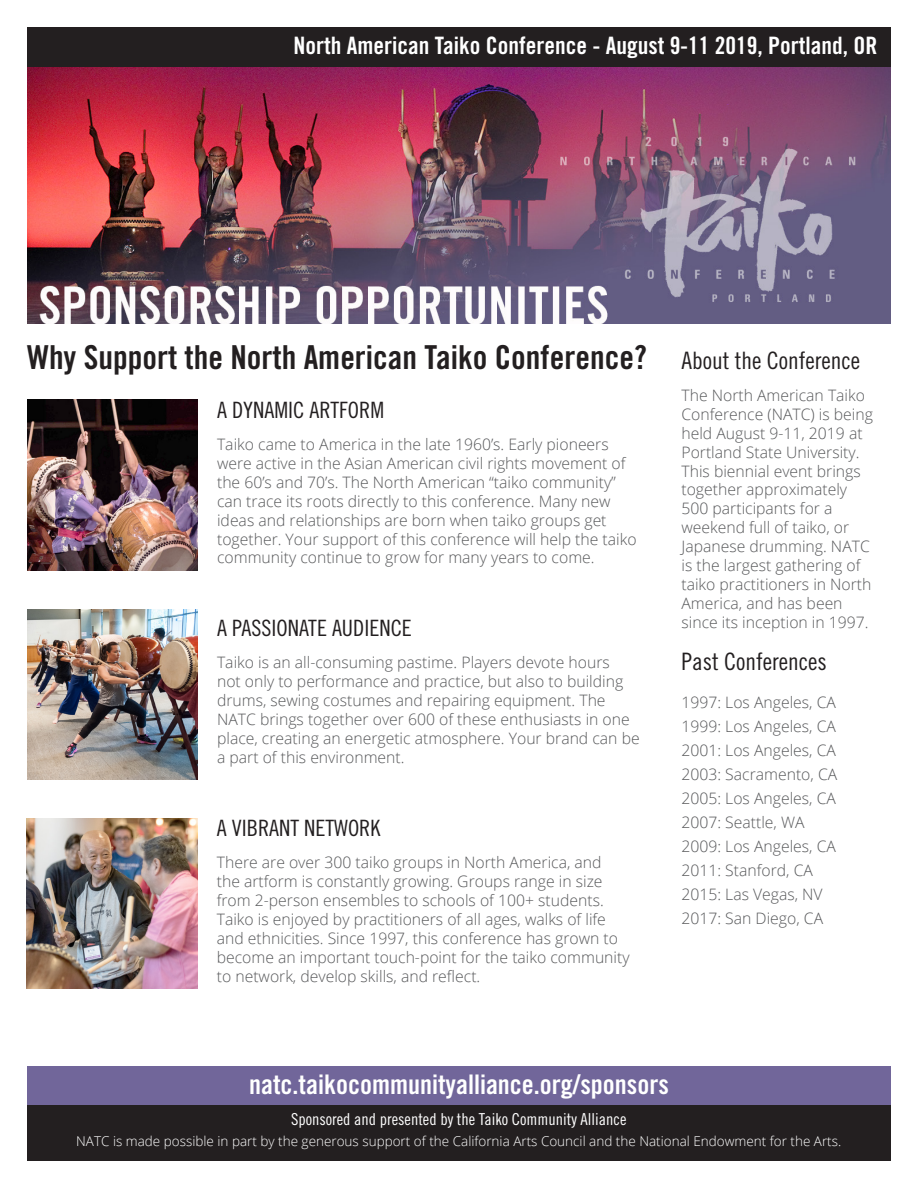
<style>
.page{position:relative;width:918px;height:1188px;background:#fff}
.page>*{position:absolute;margin:0;border:0;box-sizing:border-box;transform-origin:0 0}
.Titles{font:33px "Trade Gothic LT Std Bd Cn 20";color:#231f20}
.Titles-2{font:27px "Trade Gothic LT Std Bd Cn 20";color:#fff}
.Subtitles{font:24px "Trade Gothic LT Std Bd Cn 20";color:#fff}
.Subtitles-2{font:24px "Trade Gothic LT Std Cn 18";color:#231f20}
.Subtitles-3{font:22.5px "Trade Gothic LT Std Cn 18";color:#231f20}
.Subtitles-4{font:16.5px "Trade Gothic LT Std Cn 18";color:#fff}
.t1{font:300 15.75px/18.9px "Open Sans";color:#57585a}
.Subtitles-5{font:300 13.5px "Open Sans";color:#fff}
</style>
<div class="page">
<div style="left:27px;top:27px;width:864px;height:42px;background:#231f20"></div>
<div style="left:27px;top:1099px;width:864px;height:62px;background:#231f20"></div>
<div style="left:27px;top:1066px;width:864px;height:39px;background:#71669a"></div>
<img style="left:27px;top:68px;width:864px;height:256px">
<img style="left:27px;top:400px;width:171px;height:171px">
<img style="left:27px;top:609px;width:171px;height:171px">
<img style="left:27px;top:818px;width:170px;height:171px">
<p class="Subtitles" style="left:294px;top:31px;width:586px">North American Taiko Conference - August 9-11 2019, Portland, OR</p>
<p class="Titles" style="left:27px;top:337px;width:621px">Why Support the North American Taiko Conference?</p>
<p class="Subtitles-3" style="left:217px;top:396px;width:169px">A DYNAMIC ARTFORM</p>
<p class="t1" style="left:217px;top:434px;width:421px">Taiko came to America in the late 1960’s. Early pioneers were active in the Asian American civil rights movement of the 60’s and 70’s. The North American “taiko community” can trace its roots directly to this conference. Many new ideas and relationships are born when taiko groups get together. Your support of this conference will help the taiko community continue to grow for many years to come.</p>
<p class="Subtitles-3" style="left:217px;top:614px;width:196px">A PASSIONATE AUDIENCE</p>
<p class="t1" style="left:217px;top:653px;width:424px">Taiko is an all-consuming pastime. Players devote hours<br>not only to performance and practice, but also to building drums, sewing costumes and repairing equipment. The NATC brings together over 600 of these enthusiasts in one place, creating an energetic atmosphere. Your brand can be a part of this environment.</p>
<p class="Subtitles-3" style="left:217px;top:815px;width:165px">A VIBRANT NETWORK</p>
<p class="t1" style="left:217px;top:853px;width:414px">There are over 300 taiko groups in North America, and<br>the artform is constantly growing. Groups range in size from 2-person ensembles to schools of 100+ students.<br>Taiko is enjoyed by practitioners of all ages, walks of life and ethnicities. Since 1997, this conference has grown to become an important touch-point for the taiko community to network, develop skills, and reflect.</p>
<p class="Subtitles-2" style="left:681px;top:346px;width:180px">About the Conference</p>
<p class="t1" style="left:681px;top:385px;width:193px">The North American Taiko<br>Conference (NATC) is being held August 9-11, 2019 at<br>Portland State University.<br>This biennial event brings together approximately<br>500 participants for a weekend full of taiko, or<br>Japanese drumming. NATC is the largest gathering of taiko practitioners in North<br>America, and has been since its inception in 1997.</p>
<p class="Subtitles-2" style="left:681px;top:647px;width:147px">Past Conferences</p>
<p class="t1" style="left:681px;top:689px;width:157px;line-height:24px">1997: Los Angeles, CA<br>1999: Los Angeles, CA<br>2001: Los Angeles, CA<br>2003: Sacramento, CA<br>2005: Los Angeles, CA<br>2007: Seattle, WA<br>2009: Los Angeles, CA<br>2011: Stanford, CA<br>2015: Las Vegas, NV<br>2017: San Diego, CA</p>
<p class="Titles-2" style="left:249px;top:1068px;width:421px">natc.taikocommunityalliance.org/sponsors</p>
<p class="Subtitles-4" style="left:291px;top:1109px;width:337px">Sponsored and presented by the Taiko Community Alliance</p>
<p class="Subtitles-5" style="left:76px;top:1132px;width:767px">NATC is made possible in part by the generous support of the California Arts Council and the National Endowment for the Arts.</p>
</div>
